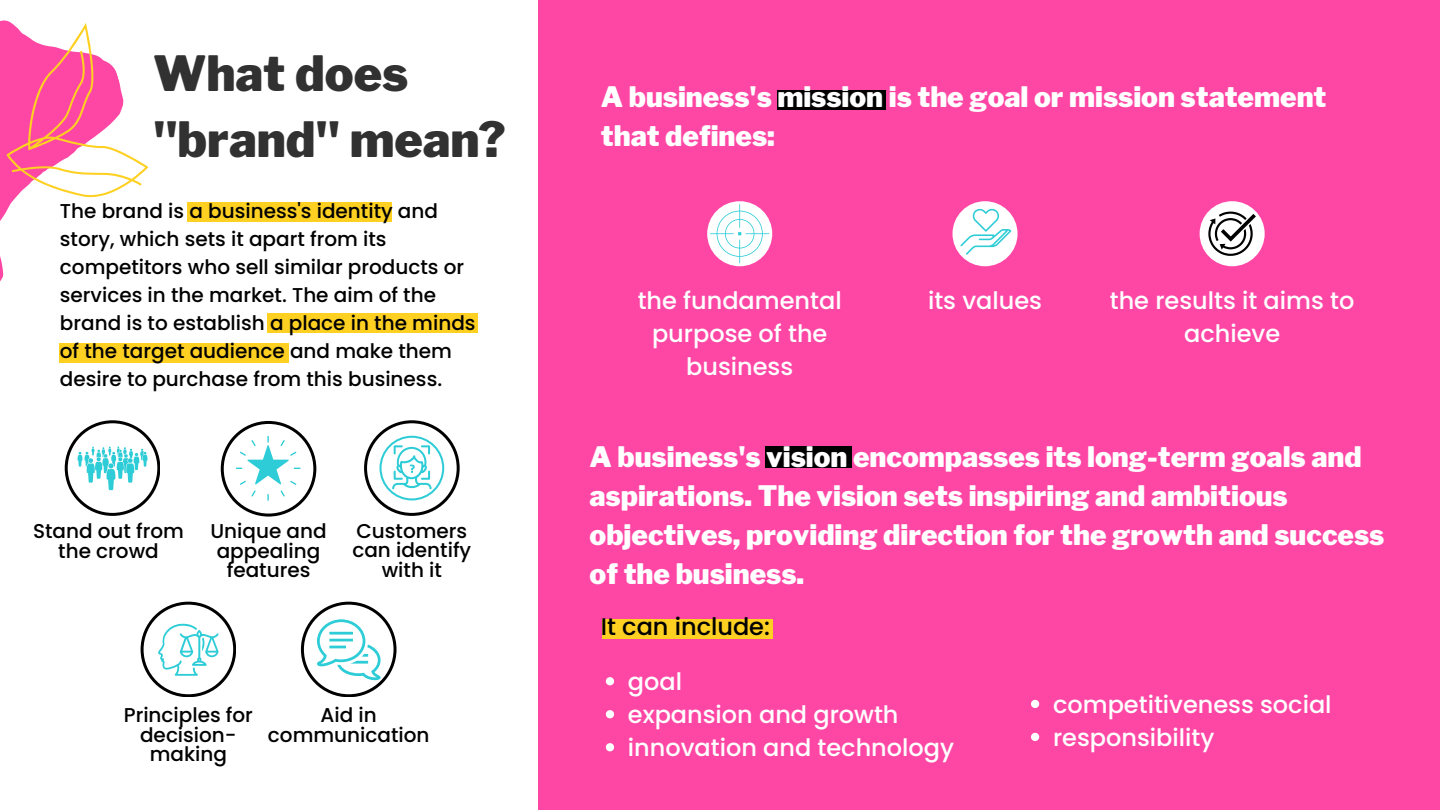
<style>
.page{position:relative;width:1440px;height:810px;background:#fe47a5}
.page>*{position:absolute;margin:0;border:0;box-sizing:border-box;transform-origin:0 0}
.t1{font:900 48.2px/66.8px "Libre Franklin";color:#323131}
.t2{font:900 28px/39px "Libre Franklin";color:#fff}
.t3{font:500 24px/33px "Poppins";color:#fff;text-align:center}
.t4{font:500 24px "Poppins";color:#000}
.t5{font:500 20px/19.5px "Poppins";color:#000;text-align:center}
</style>
<div class="page">
<div style="left:0;top:0;width:538px;height:810px;background:#fff"></div>
<svg style="left:0;top:20px;width:149px;height:199px"></svg>
<div style="left:187px;top:202px;width:204px;height:19px;background:#fed022"></div>
<div style="left:267px;top:314px;width:211px;height:19px;background:#fed022"></div>
<div style="left:60px;top:343px;width:229px;height:19px;background:#fed022"></div>
<svg style="left:65px;top:420px;width:95px;height:96px"></svg>
<svg style="left:221px;top:421px;width:95px;height:95px"></svg>
<svg style="left:364px;top:420px;width:95px;height:96px"></svg>
<svg style="left:141px;top:602px;width:95px;height:95px"></svg>
<svg style="left:301px;top:602px;width:95px;height:95px"></svg>
<div style="left:777px;top:90px;width:109px;height:20px;background:#000"></div>
<div style="left:707px;top:201px;width:65px;height:65px;background:#fff;border-radius:50%"></div>
<svg style="left:710px;top:204px;width:59px;height:59px"></svg>
<div style="left:953px;top:201px;width:65px;height:65px;background:#fff;border-radius:50%"></div>
<svg style="left:960px;top:208px;width:51px;height:47px"></svg>
<div style="left:1200px;top:201px;width:65px;height:65px;background:#fff;border-radius:50%"></div>
<svg style="left:1208px;top:212px;width:48px;height:44px"></svg>
<div style="left:765px;top:446px;width:87px;height:22px;background:#000"></div>
<div style="left:602px;top:619px;width:171px;height:20px;background:#fed022"></div>
<svg style="left:606px;top:677px;width:8px;height:8px"></svg>
<svg style="left:606px;top:710px;width:8px;height:8px"></svg>
<svg style="left:606px;top:743px;width:8px;height:8px"></svg>
<svg style="left:1031px;top:700px;width:8px;height:8px"></svg>
<svg style="left:1031px;top:733px;width:8px;height:8px"></svg>
<p class="t1" style="left:153px;top:40px;width:354px">What does "brand" mean?</p>
<p class="t5" style="left:60px;top:197px;width:417px;line-height:28px;text-align:left">The brand is a business's identity and story, which sets it apart from its competitors who sell similar products or services in the market. The aim of the brand is to establish a place in the minds of the target audience and make them desire to purchase from this business.</p>
<p class="t5" style="left:33px;top:522px;width:153px">Stand out from the crowd</p>
<p class="t5" style="left:210px;top:521px;width:118px">Unique and appealing features</p>
<p class="t5" style="left:352px;top:521px;width:120px">Customers can identify with it</p>
<p class="t5" style="left:124px;top:705px;width:131px">Principles for decision&shy;making</p>
<p class="t5" style="left:268px;top:706px;width:163px">Aid in communication</p>
<p class="t2" style="left:601px;top:78px;width:727px">A business's mission is the goal or mission statement that defines:</p>
<p class="t3" style="left:638px;top:284px;width:206px">the fundamental purpose of the business</p>
<p class="t3" style="left:928px;top:284px;width:115px">its values</p>
<p class="t3" style="left:1110px;top:284px;width:246px">the results it aims to achieve</p>
<p class="t2" style="left:590px;top:437px;width:796px">A business's vision encompasses its long-term goals and aspirations. The vision sets inspiring and ambitious objectives, providing direction for the growth and success of the business.</p>
<p class="t4" style="left:601px;top:610px;width:171px">It can include:</p>
<h1 class="t3" style="left:628px;top:665px;width:56px">goal</h1>
<h2 class="t3" style="left:628px;top:698px;width:272px">expansion and growth</h2>
<p class="t3" style="left:628px;top:731px;width:328px">innovation and technology</p>
<p class="t3" style="left:1053px;top:688px;width:280px">competitiveness social</p>
<p class="t3" style="left:1053px;top:721px;width:163px">responsibility</p>
</div>
